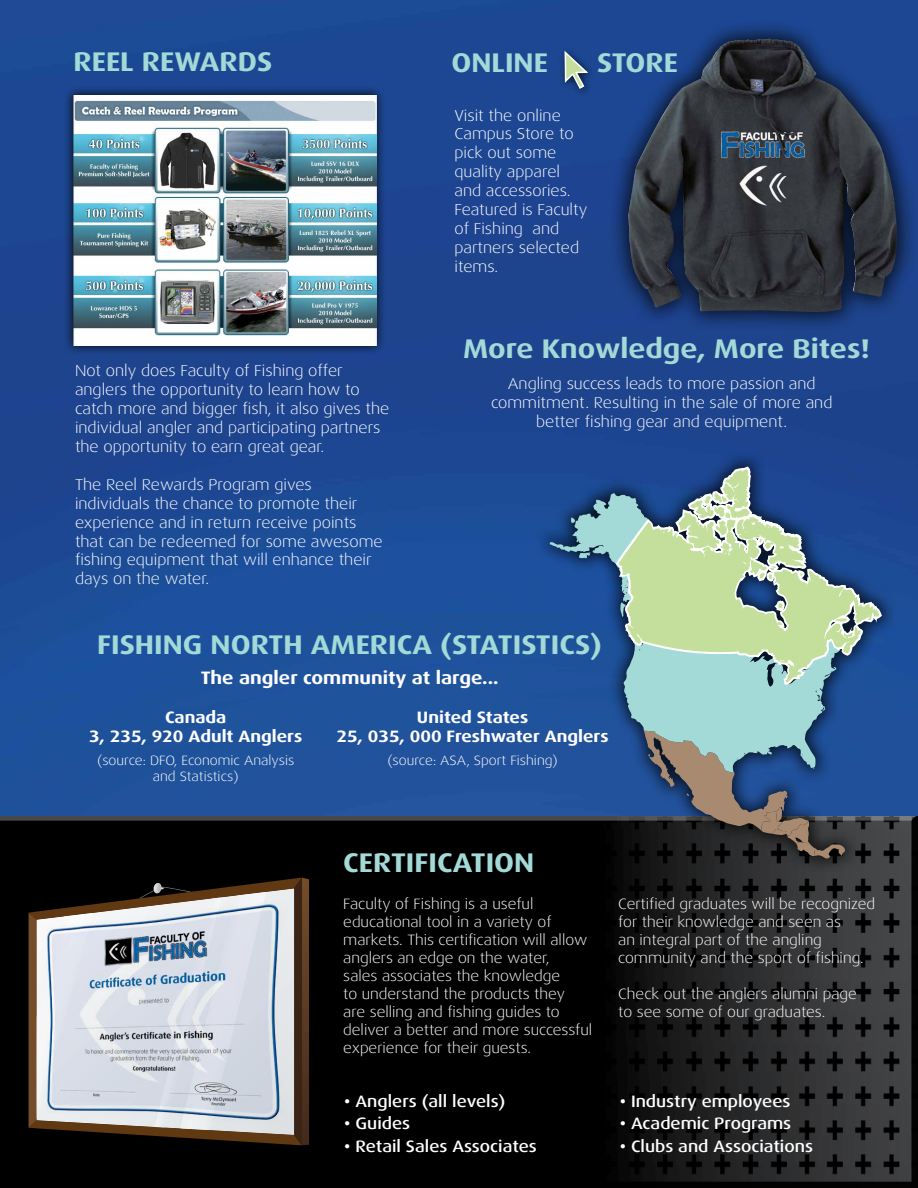
<style>
.page{position:relative;width:918px;height:1188px;background:#fff}
.page>*{position:absolute;margin:0;border:0;box-sizing:border-box;transform-origin:0 0}
.t1{font:700 27px "Dax Wide";color:#a3dad7}
.t2{font:700 18px "Dax Wide";color:#fff}
.t3{font:500 16.5px "Dax Wide";color:#fff}
.t4{font:700 16.5px/19.8px "Dax Wide";color:#fff;text-align:center}
.t5{font:300 15.75px/18.9px "Dax Wide";color:#fff}
.t6{font:300 15px/18px "Dax Wide";color:#fff}
.t7{font:300 13.5px/16.2px "Dax Wide";color:#fff;text-align:center}
</style>
<div class="page">
<img style="left:0;top:0;width:918px;height:810px">
<div style="left:0;top:810px;width:918px;height:378px;background:#000;opacity:.95"></div>
<svg style="left:29px;top:878px;width:280px;height:267px;background:#4b3b2e"></svg>
<img style="left:181px;top:892px;width:85px;height:238px">
<img style="left:37px;top:913px;width:4px;height:206px">
<img style="left:36px;top:1051px;width:1px;height:69px">
<img style="left:155px;top:897px;width:66px;height:231px">
<div style="left:531px;top:448px;width:364px;height:424px;background:#000;opacity:.75"></div>
<svg style="left:549px;top:464px;width:331px;height:395px;background:#5d7f92"></svg>
<div style="left:605px;top:16px;width:310px;height:314px;background:#000;opacity:.75"></div>
<img style="left:628px;top:39px;width:274px;height:273px">
<div style="left:558px;top:44px;width:38px;height:52px;background:#000;opacity:.75"></div>
<svg style="left:564px;top:49px;width:26px;height:41px"></svg>
<div style="left:64px;top:86px;width:322px;height:269px;background:#000;opacity:.91"></div>
<img style="left:74px;top:95px;width:302px;height:250px">
<img style="left:41px;top:900px;width:246px;height:225px">
<h1 class="t1" style="left:74px;top:46px;width:200px">reel rewards</h1>
<p class="t5" style="left:75px;top:362px;width:316px">Not only does Faculty of Fishing offer anglers the opportunity to learn how to catch more and bigger fish, it also gives the individual angler and participating partners the opportunity to earn great gear.</p>
<p class="t5" style="left:75px;top:475px;width:309px">The Reel Rewards Program gives individuals the chance to promote their experience and in return receive points that can be redeemed for some awesome fishing equipment that will enhance their days on the water.</p>
<h1 class="t1" style="left:452px;top:47px;width:95px">Online</h1>
<h1 class="t1" style="left:597px;top:47px;width:80px">Store</h1>
<p class="t5" style="left:454px;top:106px;width:134px">Visit the online<br>Campus Store to pick out some quality apparel and accessories.<br>Featured is Faculty of Fishing and partners selected items.</p>
<h1 class="t1" style="left:463px;top:334px;width:408px">More Knowledge, More Bites!</h1>
<p class="t5" style="left:491px;top:374px;width:343px;text-align:center">Angling success leads to more passion and commitment. Resulting in the sale of more and better fishing gear and equipment.</p>
<h1 class="t1" style="left:97px;top:629px;width:506px">Fishing North America (Statistics)</h1>
<p class="t2" style="left:201px;top:668px;width:299px">The angler community at large...</p>
<p class="t4" style="left:89px;top:707px;width:215px">Canada<br>3, 235, 920 Adult Anglers</p>
<p class="t7" style="left:97px;top:752px;width:199px">(source: DFO, Economic Analysis and Statistics)</p>
<p class="t4" style="left:337px;top:707px;width:273px">United States<br>25, 035, 000 Freshwater Anglers</p>
<p class="t7" style="left:387px;top:752px;width:172px">(source: ASA, Sport Fishing)</p>
<h1 class="t1" style="left:343px;top:848px;width:192px">Certification</h1>
<p class="t6" style="left:343px;top:895px;width:250px">Faculty of Fishing is a useful educational tool in a variety of markets. This certification will allow anglers an edge on the water,<br>sales associates the knowledge<br>to understand the products they<br>are selling and fishing guides to deliver a better and more successful experience for their guests.</p>
<p class="t6" style="left:618px;top:895px;width:258px">Certified graduates will be recognized for their knowledge and seen as<br>an integral part of the angling community and the sport of fishing.</p>
<p class="t6" style="left:618px;top:985px;width:240px">Check out the anglers alumni page to see some of our graduates.</p>
<p class="t3" style="left:344px;top:1092px;width:163px">• Anglers (all levels)</p>
<p class="t3" style="left:344px;top:1114px;width:67px">• Guides</p>
<p class="t3" style="left:344px;top:1137px;width:194px">• Retail Sales Associates</p>
<p class="t3" style="left:620px;top:1092px;width:172px">• Industry employees</p>
<p class="t3" style="left:620px;top:1114px;width:173px">• Academic Programs</p>
<p class="t3" style="left:620px;top:1137px;width:195px">• Clubs and Associations</p>
</div>
